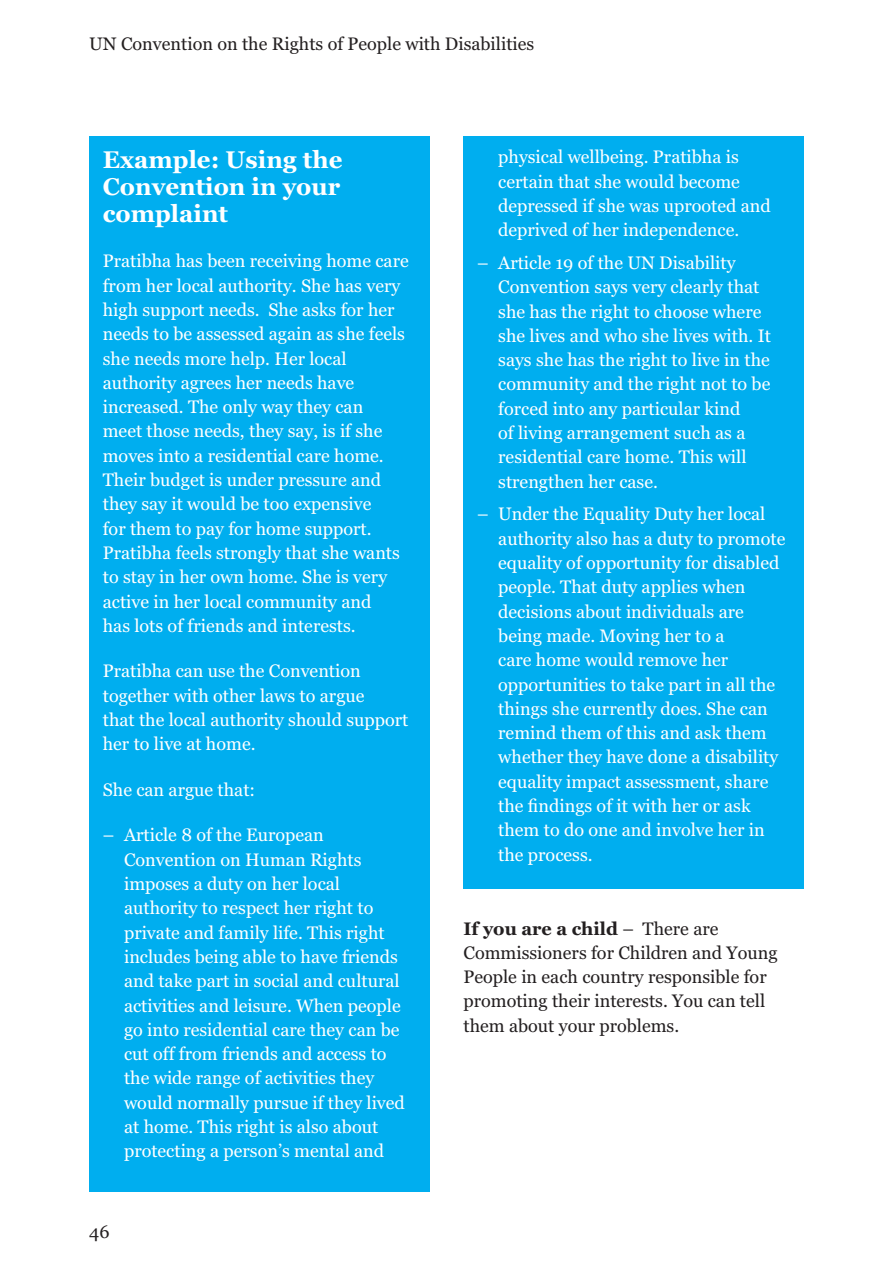
<style>
.page{position:relative;width:893px;height:1263px;background:#fff}
.page>*{position:absolute;margin:0;border:0;box-sizing:border-box;transform-origin:0 0}
.t1{font:700 24px/27px "Georgia";color:#fff;text-align:justify}
.t2{font:18px/24.3px "Georgia";color:#fff}
.t3{font:18px/24.3px "Georgia";color:#231f20}
.s1{font-weight:700}
</style>
<div class="page">
<div style="left:89px;top:136px;width:340px;height:1055px;background:#00aeef"></div>
<div style="left:463px;top:136px;width:341px;height:753px;background:#00aeef"></div>
<p class="t3" style="left:89px;top:33px;width:446px">UN Convention on the Rights of People with Disabilities</p>
<h1 class="t1" style="left:103px;top:148px;width:241px">Example: Using the Convention in your complaint</h1>
<p class="t2" style="left:103px;top:250px;width:307px">Pratibha has been receiving home care from her local authority. She has very high support needs. She asks for her needs to be assessed again as she feels she needs more help. Her local authority agrees her needs have increased. The only way they can<br>meet those needs, they say, is if she moves into a residential care home.<br>Their budget is under pressure and they say it would be too expensive<br>for them to pay for home support.<br>Pratibha feels strongly that she wants to stay in her own home. She is very active in her local community and<br>has lots of friends and interests.</p>
<p class="t2" style="left:103px;top:660px;width:307px">Pratibha can use the Convention together with other laws to argue<br>that the local authority should support her to live at home.</p>
<p class="t2" style="left:103px;top:779px;width:154px">She can argue that:</p>
<p class="t2" style="left:124px;top:824px;width:282px;text-indent:-21px">– Article 8 of the European<br>Convention on Human Rights imposes a duty on her local authority to respect her right to private and family life. This right includes being able to have friends and take part in social and cultural activities and leisure. When people go into residential care they can be cut off from friends and access to the wide range of activities they would normally pursue if they lived at home. This right is also about protecting a person’s mental and</p>
<p class="t3" style="left:89px;top:1220px;width:22px">46</p>
<p class="t2" style="left:498px;top:146px;width:274px">physical wellbeing. Pratibha is certain that she would become depressed if she was uprooted and deprived of her independence.</p>
<p class="t2" style="left:498px;top:252px;width:274px;text-indent:-21px">– Article 19 of the UN Disability<br>Convention says very clearly that she has the right to choose where she lives and who she lives with. It says she has the right to live in the community and the right not to be forced into any particular kind<br>of living arrangement such as a residential care home. This will strengthen her case.</p>
<p class="t2" style="left:498px;top:503px;width:289px;text-indent:-21px">– Under the Equality Duty her local authority also has a duty to promote equality of opportunity for disabled people. That duty applies when decisions about individuals are being made. Moving her to a<br>care home would remove her opportunities to take part in all the things she currently does. She can remind them of this and ask them whether they have done a disability equality impact assessment, share the findings of it with her or ask them to do one and involve her in the process.</p>
<p class="t3" style="left:463px;top:917px;width:316px"><span class="s1">If you are a child</span> – There are Commissioners for Children and Young People in each country responsible for promoting their interests. You can tell them about your problems.</p>
</div>
